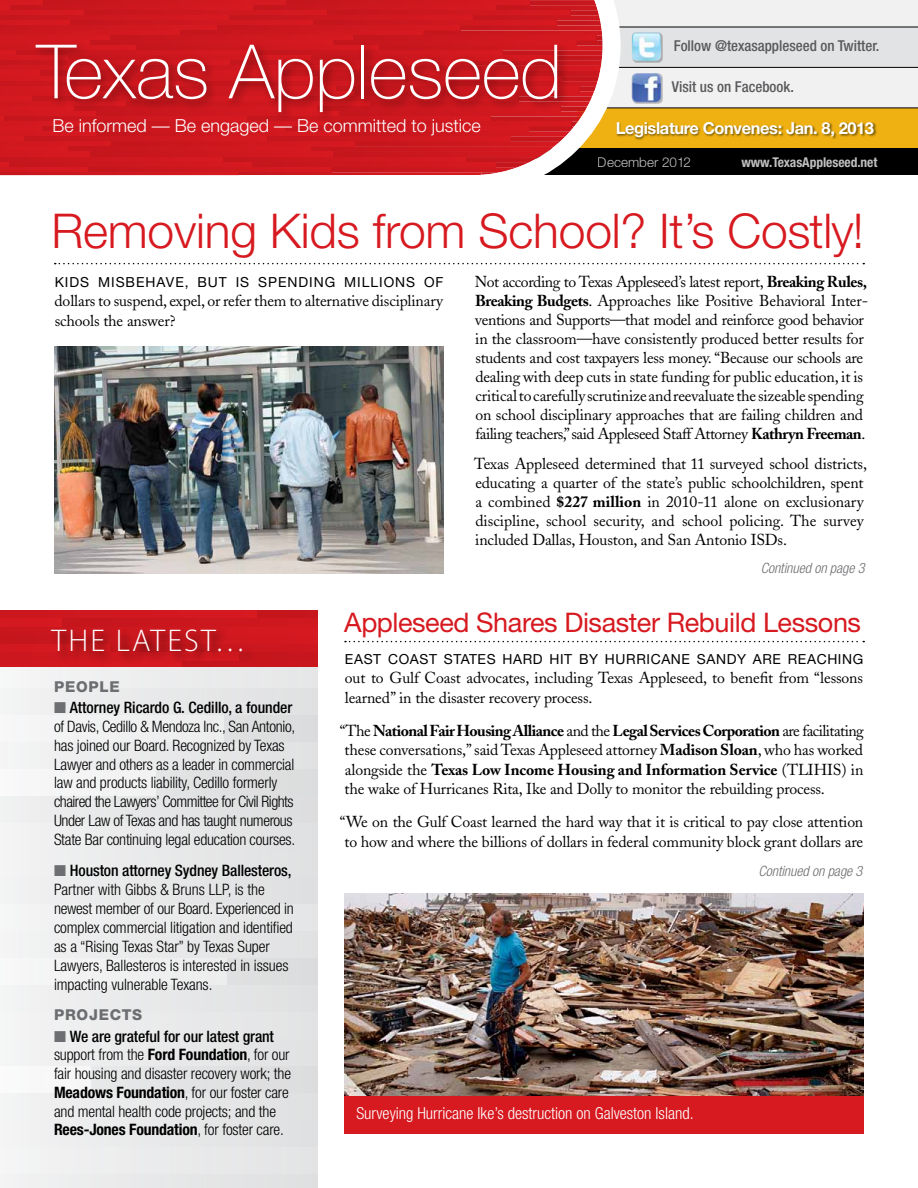
<style>
.page{position:relative;width:918px;height:1188px;background:#fff}
.page>*{position:absolute;margin:0;border:0;box-sizing:border-box;transform-origin:0 0}
.t1{font:100 75px "Helvetica Neue";letter-spacing:-.005em;color:#fff}
.t2{font:300 48px "Helvetica Neue";letter-spacing:-.005em;color:#d71920}
.t3{font:300 31.5px "Myriad Pro";letter-spacing:.07em;color:#fff}
.t4{font:27px "Helvetica Neue";letter-spacing:-.015em;color:#d71920}
.t5{font:300 18px "Helvetica Neue";color:#fff}
.t6{font:300 condensed 16.5px "Helvetica Neue";color:#fff}
.t7{font:700 16.5px "Helvetica Neue";letter-spacing:-.025em;color:#fff}
.t8{font:15.75px/19px "Adobe Caslon";letter-spacing:-.01em;color:#000}
.t9{font:300 condensed 15.75px/18.8px "Helvetica Neue";letter-spacing:-.01em;color:#000}
.t10{font:500 condensed 15px "Helvetica Neue";color:#58595b}
.t11{font:800 15px "Helvetica Neue";letter-spacing:.05em;color:#6d6e71}
.t12{font:italic 300 condensed 14.25px "Helvetica Neue";letter-spacing:-.005em;color:#6d6e71}
.t13{font:13.8px "Helvetica Neue";letter-spacing:.045em;color:#000}
.t14{font:13.8px "Helvetica Neue";letter-spacing:.07em;color:#000}
.t15{font:700 condensed 13.5px "Helvetica Neue";letter-spacing:-.005em;color:#fff}
.t16{font:300 13.5px "Helvetica Neue";color:#fff}
.s1{font-weight:700}
.s2{color:#6d6e71}
.s3{font-weight:500}
</style>
<div class="page">
<svg style="left:345px;top:641px;width:519px;height:1px"></svg>
<svg style="left:55px;top:263px;width:809px;height:1px"></svg>
<img style="left:54px;top:347px;width:389px;height:227px">
<div style="left:0;top:662px;width:318px;height:26px;background:#ecedee"></div>
<div style="left:0;top:688px;width:318px;height:28px;background:#e8e9ea"></div>
<div style="left:0;top:716px;width:225px;height:26px;background:#f0f1f1"></div>
<div style="left:225px;top:716px;width:93px;height:26px;background:#dddfdf"></div>
<div style="left:0;top:742px;width:318px;height:28px;background:#e9eaeb"></div>
<div style="left:0;top:770px;width:157px;height:26px;background:#f4f4f5"></div>
<div style="left:157px;top:770px;width:161px;height:26px;background:#dfe0e1"></div>
<div style="left:0;top:796px;width:318px;height:28px;background:#e5e6e7"></div>
<div style="left:0;top:824px;width:318px;height:26px;background:#e8e9ea"></div>
<div style="left:0;top:850px;width:318px;height:28px;background:#e8e9ea"></div>
<div style="left:0;top:878px;width:318px;height:26px;background:#e7e8e8"></div>
<div style="left:0;top:904px;width:318px;height:28px;background:#ebeced"></div>
<div style="left:0;top:932px;width:318px;height:26px;background:#e9eaea"></div>
<div style="left:0;top:958px;width:228px;height:28px;background:#f0f1f1"></div>
<div style="left:228px;top:958px;width:90px;height:28px;background:#dddedf"></div>
<div style="left:0;top:986px;width:318px;height:26px;background:#e8e9e9"></div>
<div style="left:0;top:1012px;width:318px;height:28px;background:#eaebeb"></div>
<div style="left:0;top:1040px;width:318px;height:26px;background:#e9eaeb"></div>
<div style="left:0;top:1066px;width:92px;height:28px;background:#f7f7f8"></div>
<div style="left:92px;top:1066px;width:226px;height:28px;background:#e1e2e3"></div>
<div style="left:0;top:1094px;width:318px;height:26px;background:#e8e9ea"></div>
<div style="left:0;top:1120px;width:318px;height:28px;background:#e8e9ea"></div>
<div style="left:0;top:1148px;width:318px;height:26px;background:#eaebec"></div>
<div style="left:0;top:1174px;width:318px;height:14px;background:#e7e8e9"></div>
<div style="left:0;top:610px;width:258px;height:9px;background:#d1181f"></div>
<div style="left:258px;top:610px;width:60px;height:9px;background:#c5161c"></div>
<div style="left:0;top:619px;width:63px;height:8px;background:#d61920"></div>
<div style="left:63px;top:619px;width:255px;height:8px;background:#ca171e"></div>
<div style="left:0;top:627px;width:318px;height:9px;background:#d41920"></div>
<div style="left:0;top:636px;width:318px;height:8px;background:#d1181f"></div>
<div style="left:0;top:644px;width:110px;height:9px;background:#d31820"></div>
<div style="left:110px;top:644px;width:208px;height:9px;background:#cc171e"></div>
<div style="left:0;top:653px;width:239px;height:8px;background:#cd171e"></div>
<div style="left:239px;top:653px;width:79px;height:8px;background:#c6161d"></div>
<div style="left:0;top:661px;width:183px;height:6px;background:#d2181f"></div>
<div style="left:183px;top:661px;width:135px;height:6px;background:#c8161d"></div>
<div style="left:49px;top:627px;width:206px;height:37px;background:#000;opacity:.75"></div>
<img style="left:344px;top:893px;width:520px;height:203px">
<div style="left:344px;top:1096px;width:520px;height:38px;background:#d71920"></div>
<div style="left:599px;top:0;width:319px;height:27px;background:#f1f1f2"></div>
<div style="left:599px;top:27px;width:319px;height:40px;background:#e2e3e4"></div>
<div style="left:599px;top:67px;width:319px;height:41px;background:#f1f1f2"></div>
<div style="left:578px;top:108px;width:340px;height:40px;background:#eeb111"></div>
<div style="left:537px;top:148px;width:381px;height:28px;background:#000"></div>
<div style="left:632px;top:32px;width:31px;height:31px;background:#000;opacity:.25"></div>
<img style="left:632px;top:32px;width:29px;height:29px">
<div style="left:616px;top:122px;width:261px;height:19px;background:#000;opacity:.5"></div>
<hr style="left:617px;top:27px;width:301px;height:1px;background:#000">
<hr style="left:617px;top:67px;width:301px;height:1px;background:#000">
<hr style="left:602px;top:108px;width:316px;height:1px;background:#000">
<svg style="left:0;top:0;width:630px;height:176px;background:#cc2e31"></svg>
<div style="left:32px;top:41px;width:537px;height:83px;background:#000;opacity:.4"></div>
<div style="left:632px;top:73px;width:31px;height:31px;background:#000;opacity:.25"></div>
<img style="left:632px;top:73px;width:29px;height:29px">
<h1 class="t1" style="left:37px;top:30px;width:527px">Texas Appleseed</h1>
<p class="t5" style="left:52px;top:115px;width:430px">Be informed — Be engaged — Be committed to justice</p>
<p class="t10" style="left:674px;top:37px;width:207px">Follow @texasappleseed on Twitter.</p>
<p class="t10" style="left:672px;top:78px;width:124px">Visit us on Facebook.</p>
<p class="t7" style="left:616px;top:118px;width:260px">Legislature Convenes: Jan. 8, 2013</p>
<p class="t16" style="left:598px;top:154px;width:95px">December 2012</p>
<p class="t15" style="left:741px;top:154px;width:138px">www.TexasAppleseed.net</p>
<h2 class="t2" style="left:51px;top:201px;width:814px">Removing Kids from School? It’s Costly!</h2>
<p class="t14" style="left:55px;top:274px;width:390px">KIDS MISBEHAVE, BUT IS SPENDING MILLIONS OF</p>
<p class="t8" style="left:55px;top:291px;width:390px;line-height:19.5px">dollars to suspend, expel, or refer them to alternative disciplinary schools the answer?</p>
<p class="t8" style="left:475px;top:272px;width:395px">Not according to Texas Appleseed’s latest report, <span class="s1">Breaking Rules, Breaking Budgets</span>. Approaches like Positive Behavioral Inter&shy;ventions and Supports—that model and reinforce good behavior in the classroom—have consistently produced better results for students and cost taxpayers less money. “Because our schools are dealing with deep cuts in state funding for public education, it is critical to carefully scrutinize and reevaluate the sizeable spending on school disciplinary approaches that are failing children and failing teachers,” said Appleseed Staff Attorney <span class="s1">Kathryn Freeman</span>.</p>
<p class="t8" style="left:474px;top:454px;width:394px">Texas Appleseed determined that 11 surveyed school districts, educating a quarter of the state’s public schoolchildren, spent a combined <span class="s1">$227 million</span> in 2010-11 alone on exclusionary discipline, school security, and school policing. The survey included Dallas, Houston, and San Antonio ISDs.</p>
<p class="t12" style="left:761px;top:560px;width:105px">Continued on page 3</p>
<h3 class="t3" style="left:52px;top:621px;width:196px">THE LATEST…</h3>
<p class="t11" style="left:54px;top:677px;width:67px">PEOPLE</p>
<p class="t9" style="left:54px;top:698px;width:243px"><span class="s2">■</span> <span class="s3">Attorney Ricardo G. Cedillo, a founder </span>of Davis, Cedillo &amp; Mendoza Inc., San Antonio, has joined our Board. Recognized by Texas Lawyer and others as a leader in commercial law and products liability, Cedillo formerly chaired the Lawyers’ Committee for Civil Rights Under Law of Texas and has taught numerous State Bar continuing legal education courses.</p>
<p class="t9" style="left:54px;top:860px;width:241px"><span class="s2">■</span> <span class="s3">Houston attorney Sydney Ballesteros, </span>Partner with Gibbs &amp; Bruns LLP, is the newest member of our Board. Experienced in complex commercial litigation and identified as a “Rising Texas Star” by Texas Super Lawyers, Ballesteros is interested in issues impacting vulnerable Texans.</p>
<p class="t11" style="left:54px;top:1006px;width:90px">PROJECTS</p>
<p class="t9" style="left:54px;top:1027px;width:239px"><span class="s2">■</span> <span class="s3">We are grateful for our latest grant </span>support from the <span class="s1">Ford Foundation</span>, for our fair housing and disaster recovery work; the <span class="s1">Meadows Foundation</span>, for our foster care and mental health code projects; and the <span class="s1">Rees-Jones Foundation</span>, for foster care.</p>
<h3 class="t4" style="left:344px;top:606px;width:518px">Appleseed Shares Disaster Rebuild Lessons</h3>
<p class="t13" style="left:345px;top:651px;width:419px">EAST COAST STATES HARD HIT BY HURRICANE SANDY are</p>
<p class="t13" style="left:788px;top:651px;width:10px">reachin</p>
<p class="t13" style="left:853px;top:651px;width:12px">g</p>
<p class="t8" style="left:345px;top:669px;width:520px;line-height:19.5px">out to Gulf Coast advocates, including Texas Appleseed, to benefit from “lessons learned” in the disaster recovery process.</p>
<p class="t8" style="left:345px;top:721px;width:521px;line-height:19.5px;text-align:justify;text-indent:-5px">“The <span class="s1">National Fair Housing Alliance</span> and the <span class="s1">Legal Services Corporation</span> are facilitating these conversations,” said Texas Appleseed attorney <span class="s1">Madison Sloan</span>, who has worked alongside the <span class="s1">Texas Low Income Housing and Information Service</span> (TLIHIS) in the wake of Hurricanes Rita, Ike and Dolly to monitor the rebuilding process.</p>
<p class="t8" style="left:340px;top:813px;width:525px;line-height:19.5px;text-align:center">“We on the Gulf Coast learned the hard way that it is critical to pay close attention to how and where the billions of dollars in federal community block grant dollars are</p>
<p class="t12" style="left:758px;top:862px;width:105px">Continued on page 3</p>
<p class="t6" style="left:356px;top:1104px;width:339px">Surveying Hurricane Ike’s destruction on Galveston Island.</p>
</div>
